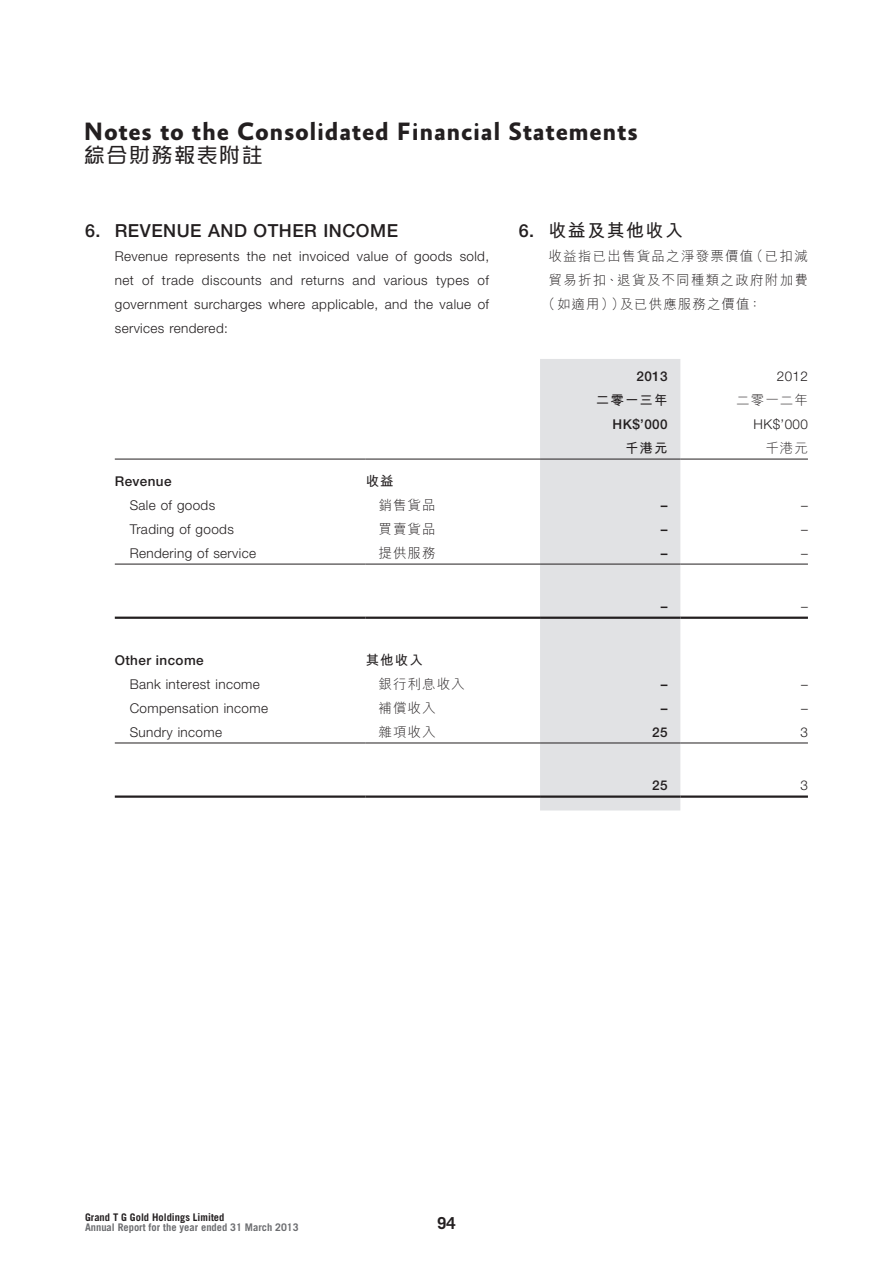
<style>
.page{position:relative;width:893px;height:1263px;background:#fff}
.page>*{position:absolute;margin:0;border:0;box-sizing:border-box;transform-origin:0 0}
.t1{font:700 25.5px "Absara Sans";letter-spacing:.025em;color:#231f20}
.t2{font:500 21px "MJ Ngai HK";letter-spacing:.075em;color:#231f20}
.Heading_1{font:500 18px "Helvetica Neue LT Std";letter-spacing:.03em;color:#231f20}
.C_Heading_1{font:700 18px "M Hei HK";letter-spacing:.08em;color:#231f20}
.t3{font:700 16.5px "Trade Gothic LT Std";color:#231f20}
.Body_Text{font:300 13.5px/24px "Helvetica Neue LT Std";letter-spacing:.03em;color:#231f20;text-align:justify}
.C_Body_Text{font:300 13.5px "M Hei HK";letter-spacing:.09em;color:#231f20}
.Body_Text-2{font:500 13.5px "Helvetica Neue LT Std";letter-spacing:.03em;color:#231f20}
.Body_Text-3{font:300 13.5px "M Hei HK";letter-spacing:.08em;color:#231f20}
.Body_Text-4{font:700 13.5px "M Hei HK";letter-spacing:.08em;color:#231f20}
.t4{font:700 10.5px "Trade Gothic LT Std";color:#6c6d70}
.t5{font:700 10.5px "Trade Gothic LT Std";color:#231f20}
.s1{font-family:"Helvetica Neue LT Std";font-weight:500}
</style>
<div class="page">
<div style="left:540px;top:359px;width:140px;height:451px;background:#e1e2e4"></div>
<hr style="left:115px;top:459px;width:251px;height:1px;background:#231f20">
<hr style="left:366px;top:459px;width:174px;height:1px;background:#231f20">
<hr style="left:540px;top:459px;width:140px;height:1px;background:#231f20">
<hr style="left:680px;top:459px;width:128px;height:1px;background:#231f20">
<hr style="left:115px;top:564px;width:251px;height:1px;background:#231f20">
<hr style="left:366px;top:564px;width:174px;height:1px;background:#231f20">
<hr style="left:540px;top:564px;width:140px;height:1px;background:#231f20">
<hr style="left:680px;top:564px;width:128px;height:1px;background:#231f20">
<hr style="left:115px;top:617px;width:251px;height:2px;background:#231f20">
<hr style="left:366px;top:617px;width:174px;height:2px;background:#231f20">
<hr style="left:540px;top:617px;width:140px;height:2px;background:#231f20">
<hr style="left:680px;top:617px;width:128px;height:2px;background:#231f20">
<hr style="left:115px;top:743px;width:251px;height:1px;background:#231f20">
<hr style="left:366px;top:743px;width:174px;height:1px;background:#231f20">
<hr style="left:540px;top:743px;width:140px;height:1px;background:#231f20">
<hr style="left:680px;top:743px;width:128px;height:1px;background:#231f20">
<hr style="left:115px;top:795px;width:251px;height:3px;background:#231f20">
<hr style="left:366px;top:795px;width:174px;height:3px;background:#231f20">
<hr style="left:540px;top:795px;width:140px;height:3px;background:#231f20">
<hr style="left:680px;top:795px;width:128px;height:3px;background:#231f20">
<h1 class="t1" style="left:84px;top:118px;width:555px">Notes to the Consolidated Financial Statements</h1>
<h2 class="t2" style="left:84px;top:144px;width:180px">綜合財務報表附註</h2>
<p class="Heading_1" style="left:85px;top:220px;width:314px">6. REVENUE AND OTHER INCOME</p>
<p class="Body_Text" style="left:115px;top:244px;width:376px">Revenue represents the net invoiced value of goods sold, net of trade discounts and returns and various types of government surcharges where applicable, and the value of services rendered:</p>
<p class="C_Heading_1" style="left:519px;top:217px;width:166px"><span class="s1">6.</span> 收益及其他收入</p>
<p class="C_Body_Text" style="left:549px;top:249px;width:261px">收益指已出售貨品之淨發票價值（已扣減</p>
<p class="C_Body_Text" style="left:549px;top:273px;width:261px">貿易折扣、退貨及不同種類之政府附加費</p>
<p class="C_Body_Text" style="left:542px;top:297px;width:221px">（如適用））及已供應服務之價值：</p>
<p class="Body_Text-2" style="left:636px;top:368px;width:33px">2013</p>
<p class="Body_Text" style="left:777px;top:364px;width:33px">2012</p>
<p class="Body_Text-4" style="left:596px;top:390px;width:73px">二零一三年</p>
<p class="Body_Text-3" style="left:736px;top:393px;width:73px">二零一二年</p>
<p class="Body_Text-2" style="left:613px;top:416px;width:57px">HK$’000</p>
<p class="Body_Text" style="left:754px;top:412px;width:56px">HK$’000</p>
<p class="Body_Text-4" style="left:625px;top:438px;width:44px">千港元</p>
<p class="Body_Text-3" style="left:765px;top:441px;width:44px">千港元</p>
<p class="Body_Text-2" style="left:115px;top:473px;width:58px">Revenue</p>
<p class="Body_Text-4" style="left:366px;top:471px;width:30px">收益</p>
<p class="Body_Text" style="left:130px;top:493px;width:87px">Sale of goods</p>
<p class="Body_Text-3" style="left:378px;top:498px;width:59px">銷售貨品</p>
<p class="Body_Text-2" style="left:661px;top:497px;width:8px">–</p>
<p class="Body_Text" style="left:801px;top:493px;width:8px">–</p>
<p class="Body_Text" style="left:130px;top:517px;width:106px">Trading of goods</p>
<p class="Body_Text-3" style="left:378px;top:522px;width:59px">買賣貨品</p>
<p class="Body_Text-2" style="left:661px;top:521px;width:8px">–</p>
<p class="Body_Text" style="left:801px;top:517px;width:8px">–</p>
<p class="Body_Text" style="left:130px;top:541px;width:128px">Rendering of service</p>
<p class="Body_Text-3" style="left:378px;top:546px;width:59px">提供服務</p>
<p class="Body_Text-2" style="left:661px;top:545px;width:8px">–</p>
<p class="Body_Text" style="left:801px;top:541px;width:8px">–</p>
<p class="Body_Text-2" style="left:661px;top:598px;width:8px">–</p>
<p class="Body_Text" style="left:801px;top:594px;width:8px">–</p>
<p class="Body_Text-2" style="left:115px;top:652px;width:90px">Other income</p>
<p class="Body_Text-4" style="left:366px;top:650px;width:59px">其他收入</p>
<p class="Body_Text" style="left:130px;top:672px;width:132px">Bank interest income</p>
<p class="Body_Text-3" style="left:378px;top:677px;width:88px">銀行利息收入</p>
<p class="Body_Text-2" style="left:661px;top:676px;width:8px">–</p>
<p class="Body_Text" style="left:801px;top:672px;width:8px">–</p>
<p class="Body_Text" style="left:130px;top:696px;width:140px">Compensation income</p>
<p class="Body_Text-3" style="left:378px;top:701px;width:59px">補償收入</p>
<p class="Body_Text-2" style="left:661px;top:700px;width:8px">–</p>
<p class="Body_Text" style="left:801px;top:696px;width:8px">–</p>
<p class="Body_Text" style="left:130px;top:720px;width:94px">Sundry income</p>
<p class="Body_Text-3" style="left:378px;top:725px;width:59px">雜項收入</p>
<p class="Body_Text-2" style="left:652px;top:724px;width:17px">25</p>
<p class="Body_Text" style="left:800px;top:720px;width:9px">3</p>
<p class="t5" style="left:85px;top:1211px;width:141px">Grand T G Gold Holdings Limited</p>
<p class="t4" style="left:85px;top:1221px;width:215px">Annual Report for the year ended 31 March 2013</p>
<p class="t3" style="left:437px;top:1213px;width:20px">94</p>
<p class="Body_Text-2" style="left:652px;top:777px;width:17px">25</p>
<p class="Body_Text" style="left:800px;top:772px;width:9px">3</p>
</div>
